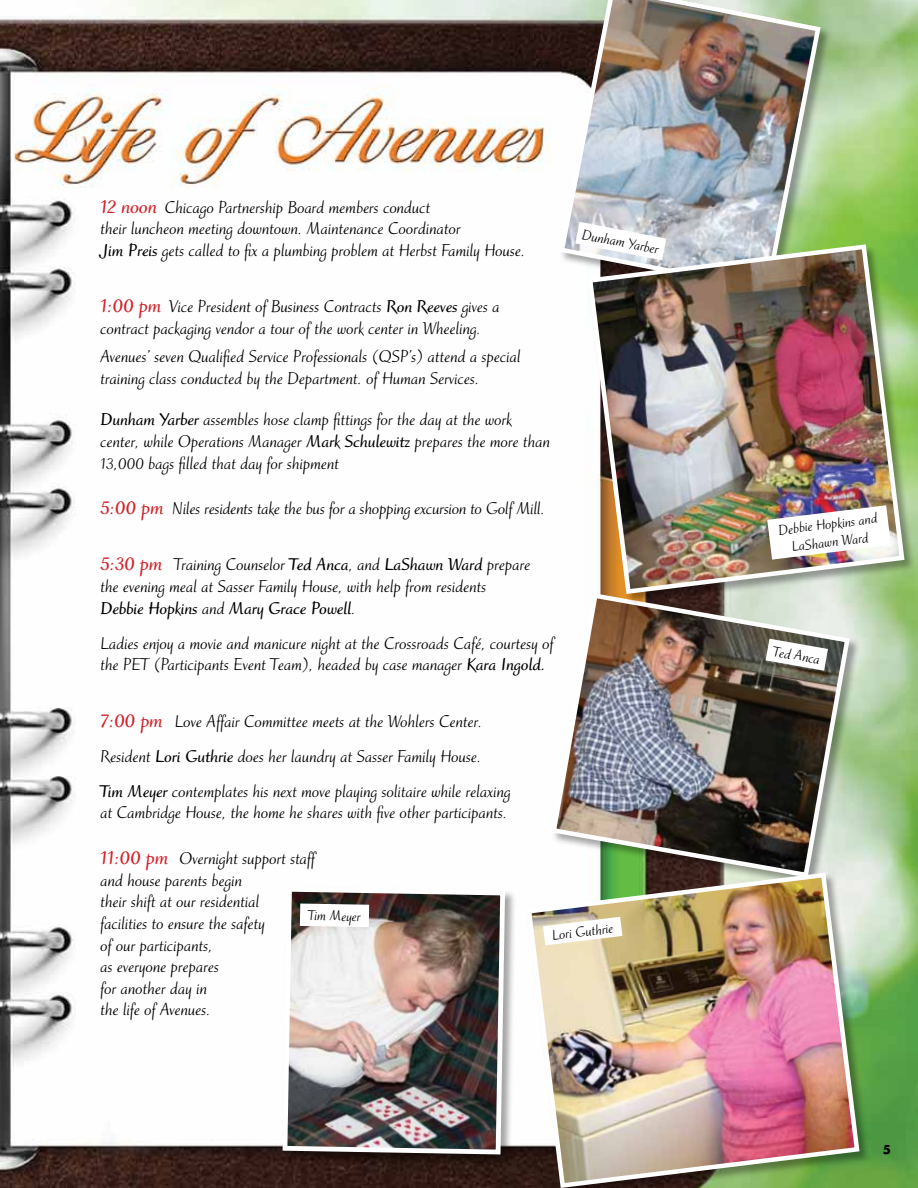
<style>
.page{position:relative;width:918px;height:1188px;background:#fff}
.page>*{position:absolute;margin:0;border:0;box-sizing:border-box;transform-origin:0 0}
.t1{font:18px/21.6px "Ruzicka Freehand LH";color:#000}
.t2{font:15px/18px "Ruzicka Freehand LH";color:#000;text-align:center}
.t3{font:700 12px "Futura";color:#000}
.s1{font-weight:700;font-size:21px;color:#d2232a}
.s2{font-weight:700}
</style>
<div class="page">
<img style="left:0;top:0;width:918px;height:1188px">
<div style="left:282px;top:886px;width:235px;height:280px;background:#000;opacity:.35"></div>
<img style="left:280px;top:884px;width:228px;height:273px">
<div style="left:551px;top:593px;width:310px;height:295px;background:#000;opacity:.35"></div>
<img style="left:549px;top:591px;width:303px;height:279px">
<div style="left:526px;top:872px;width:345px;height:316px;background:#000;opacity:.35"></div>
<img style="left:524px;top:870px;width:338px;height:318px">
<div style="left:559px;top:0;width:273px;height:303px;background:#000;opacity:.35"></div>
<img style="left:557px;top:0;width:266px;height:295px">
<svg style="left:300px;top:904px;width:69px;height:23px"></svg>
<svg style="left:543px;top:917px;width:79px;height:28px"></svg>
<svg style="left:766px;top:639px;width:62px;height:32px"></svg>
<svg style="left:575px;top:222px;width:91px;height:38px"></svg>
<div style="left:587px;top:244px;width:329px;height:361px;background:#000;opacity:.35"></div>
<img style="left:585px;top:242px;width:322px;height:355px">
<img style="left:767px;top:505px;width:124px;height:55px">
<p class="t1" style="left:101px;top:197px;width:426px"><span class="s1">12 noon</span> Chicago Partnership Board members conduct<br>their luncheon meeting downtown. Maintenance Coordinator<br><span class="s2">Jim Preis</span> gets called to fix a plumbing problem at Herbst Family House.</p>
<p class="t1" style="left:101px;top:296px;width:401px"><span class="s1">1:00 pm</span> Vice President of Business Contracts <span class="s2">Ron Reeves</span> gives a contract packaging vendor a tour of the work center in Wheeling.</p>
<p class="t1" style="left:101px;top:346px;width:422px">Avenues’ seven Qualified Service Professionals (QSP’s) attend a special training class conducted by the Department. of Human Services.</p>
<p class="t1" style="left:101px;top:409px;width:451px"><span class="s2">Dunham Yarber</span> assembles hose clamp fittings for the day at the work center, while Operations Manager <span class="s2">Mark Schulewitz</span> prepares the more than<br>13,000 bags filled that day for shipment</p>
<p class="t1" style="left:101px;top:498px;width:446px"><span class="s1">5:00 pm</span> Niles residents take the bus for a shopping excursion to Golf Mill.</p>
<p class="t1" style="left:101px;top:554px;width:431px"><span class="s1">5:30 pm</span> Training Counselor <span class="s2">Ted Anca</span>, and <span class="s2">LaShawn Ward</span> prepare the evening meal at Sasser Family House, with help from residents<br><span class="s2">Debbie Hopkins</span> and <span class="s2">Mary Grace Powell</span>.</p>
<p class="t1" style="left:101px;top:633px;width:455px">Ladies enjoy a movie and manicure night at the Crossroads Café, courtesy of the PET (Participants Event Team), headed by case manager <span class="s2">Kara Ingold.</span></p>
<p class="t1" style="left:101px;top:704px;width:412px;line-height:35.1px"><span class="s1">7:00 pm</span> Love Affair Committee meets at the Wohlers Center.<br>Resident <span class="s2">Lori Guthrie</span> does her laundry at Sasser Family House.<br><span class="s2">Tim Meyer</span> contemplates his next move playing solitaire while relaxing</p>
<p class="t1" style="left:101px;top:802px;width:408px">at Cambridge House, the home he shares with five other participants.</p>
<p class="t1" style="left:101px;top:848px;width:216px"><span class="s1">11:00 pm</span> Overnight support staff and house parents begin<br>their shift at our residential<br>facilities to ensure the safety<br>of our participants,<br>as everyone prepares<br>for another day in<br>the life of Avenues.</p>
<p class="t2" style="left:584px;top:226px;width:79px;rotate:11deg">Dunham Yarber</p>
<p class="t2" style="left:308px;top:907px;width:54px;rotate:1deg">Tim Meyer</p>
<p class="t2" style="left:551px;top:927px;width:63px;rotate:-7deg">Lori Guthrie</p>
<p class="t2" style="left:778px;top:521px;width:101px;rotate:-7deg">Debbie Hopkins and<br>LaShawn Ward</p>
<p class="t2" style="left:775px;top:643px;width:49px;rotate:10deg">Ted Anca</p>
<p class="t3" style="left:883px;top:1142px;width:10px">5</p>
</div>
